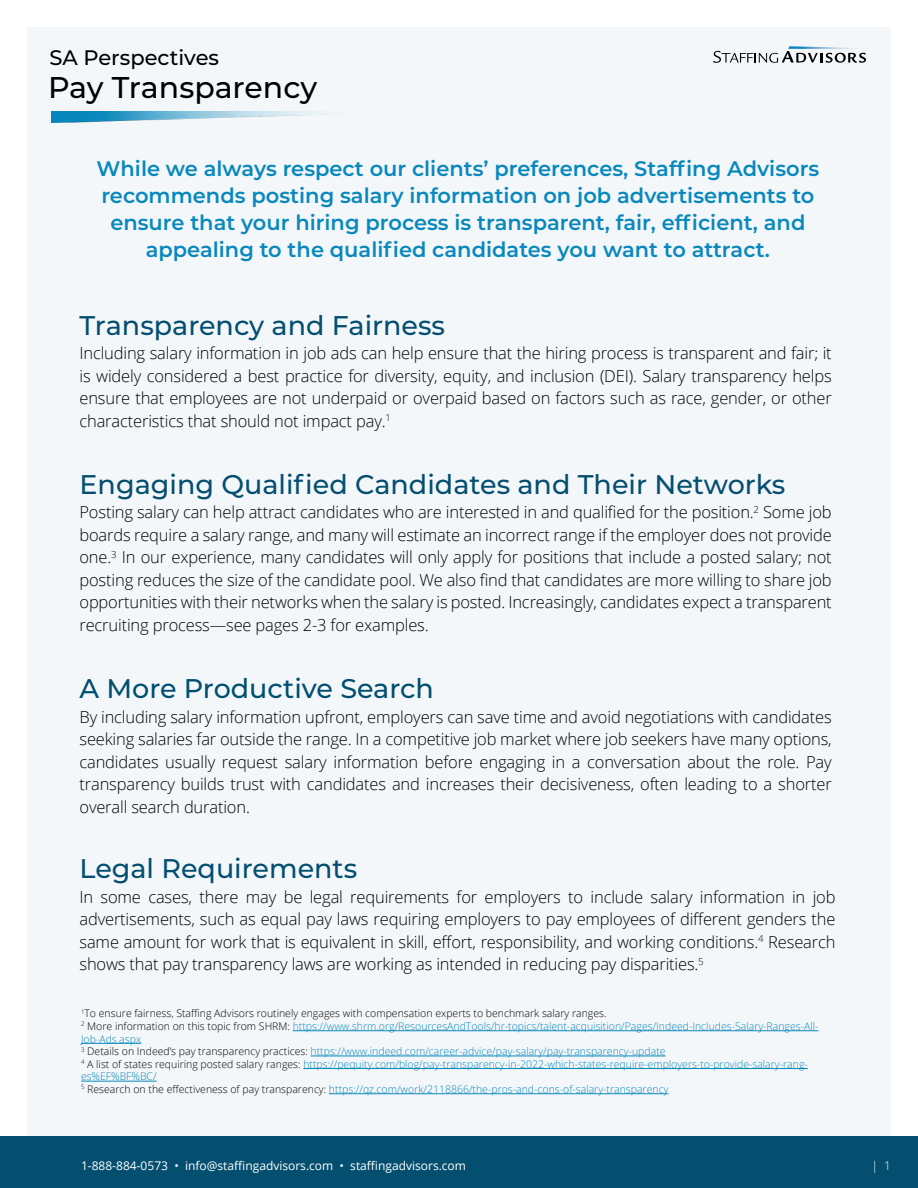
<style>
.page{position:relative;width:918px;height:1188px;background:#fff}
.page>*{position:absolute;margin:0;border:0;box-sizing:border-box;transform-origin:0 0}
.t1{font:500 30px "Montserrat";letter-spacing:-.005em;color:#000101}
.t2{font:500 27px "Montserrat";color:#044f70}
.t3{font:500 27px "Montserrat";color:#004f70}
.t4{font:600 21px/27px "Montserrat";color:#0988bd;text-align:center}
.t5{font:500 21px "Montserrat";color:#000101}
.t6{font:300 16.5px/22.5px "Open Sans";letter-spacing:-.01em;color:#000;text-align:justify}
.t7{font:12px "Open Sans";color:#fff}
.t8{font:300 12px "Open Sans";color:#fff}
.t9{font:300 10.5px/12.6px "Open Sans";color:#0988bd}
.s1{color:#000}
</style>
<div class="page">
<div style="left:0;top:1136px;width:918px;height:52px;background:#044f70"></div>
<div style="left:27px;top:27px;width:864px;height:1109px;background:#f4f7f9"></div>
<svg style="left:713px;top:46px;width:153px;height:17px"></svg>
<img style="left:51px;top:112px;width:274px;height:10px">
<hr style="left:293px;top:1030px;width:526px;height:1px;background:#0988bd">
<hr style="left:81px;top:1043px;width:60px;height:1px;background:#0988bd">
<hr style="left:311px;top:1056px;width:355px;height:1px;background:#0988bd">
<hr style="left:303px;top:1068px;width:505px;height:1px;background:#0988bd">
<hr style="left:81px;top:1081px;width:76px;height:1px;background:#0988bd">
<hr style="left:329px;top:1093px;width:339px;height:1px;background:#0988bd">
<p class="t5" style="left:50px;top:43px;width:171px">SA Perspectives</p>
<h1 class="t1" style="left:48px;top:67px;width:271px">Pay Transparency</h1>
<p class="t4" style="left:97px;top:154px;width:724px">While we always respect our clients’ preferences, Staffing Advisors recommends posting salary information on job advertisements to ensure that your hiring process is transparent, fair, efficient, and appealing to the qualified candidates you want to attract.</p>
<h2 class="t2" style="left:80px;top:306px;width:367px">Transparency and Fairness</h2>
<p class="t6" style="left:80px;top:341px;width:754px">Including salary information in job ads can help ensure that the hiring process is transparent and fair; it is widely considered a best practice for diversity, equity, and inclusion (DEI). Salary transparency helps ensure that employees are not underpaid or overpaid based on factors such as race, gender, or other characteristics that should not impact pay.<sup>1</sup></p>
<h2 class="t2" style="left:80px;top:465px;width:707px">Engaging Qualified Candidates and Their Networks</h2>
<p class="t6" style="left:79px;top:500px;width:754px">Posting salary can help attract candidates who are interested in and qualified for the position.<sup>2</sup> Some job boards require a salary range, and many will estimate an incorrect range if the employer does not provide one.<sup>3</sup> In our experience, many candidates will only apply for positions that include a posted salary; not posting reduces the size of the candidate pool. We also find that candidates are more willing to share job opportunities with their networks when the salary is posted. Increasingly, candidates expect a transparent recruiting process—see pages 2-3 for examples.</p>
<h2 class="t3" style="left:80px;top:670px;width:356px">A More Productive Search</h2>
<p class="t6" style="left:80px;top:705px;width:754px">By including salary information upfront, employers can save time and avoid negotiations with candidates seeking salaries far outside the range. In a competitive job market where job seekers have many options, candidates usually request salary information before engaging in a conversation about the role. Pay transparency builds trust with candidates and increases their decisiveness, often leading to a shorter overall search duration.</p>
<h2 class="t2" style="left:80px;top:850px;width:279px">Legal Requirements</h2>
<p class="t6" style="left:80px;top:885px;width:758px">In some cases, there may be legal requirements for employers to include salary information in job advertisements, such as equal pay laws requiring employers to pay employees of different genders the same amount for work that is equivalent in skill, effort, responsibility, and working conditions.<sup>4</sup> Research shows that pay transparency laws are working as intended in reducing pay disparities.<sup>5</sup></p>
<p class="t9" style="left:81px;top:1007px;width:739px"><sup>1</sup><span class="s1">To ensure fairness, Staffing Advisors routinely engages with compensation experts to benchmark salary ranges.<br></span><sup>2</sup> <span class="s1">More information on this topic from SHRM:</span> https://www.shrm.org/ResourcesAndTools/hr-topics/talent-acquisition/Pages/Indeed-Includes-Salary-Ranges-All-Job-Ads.aspx<br><sup>3</sup> <span class="s1">Details on Indeed’s pay transparency practices:</span> https://www.indeed.com/career-advice/pay-salary/pay-transparency-update<br><sup>4</sup> <span class="s1">A list of states requiring posted salary ranges:</span> https://pequity.com/blog/pay-transparency-in-2022-which-states-require-employers-to-provide-salary-rang&shy;es%EF%BF%BC/<br><sup>5</sup> <span class="s1">Research on the effectiveness of pay transparency:</span> https://qz.com/work/2118866/the-pros-and-cons-of-salary-transparency</p>
<p class="t7" style="left:81px;top:1157px;width:387px">1-888-884-0573 • info@staffingadvisors.com • staffingadvisors.com</p>
<p class="t8" style="left:871px;top:1158px;width:21px">| 1</p>
</div>
